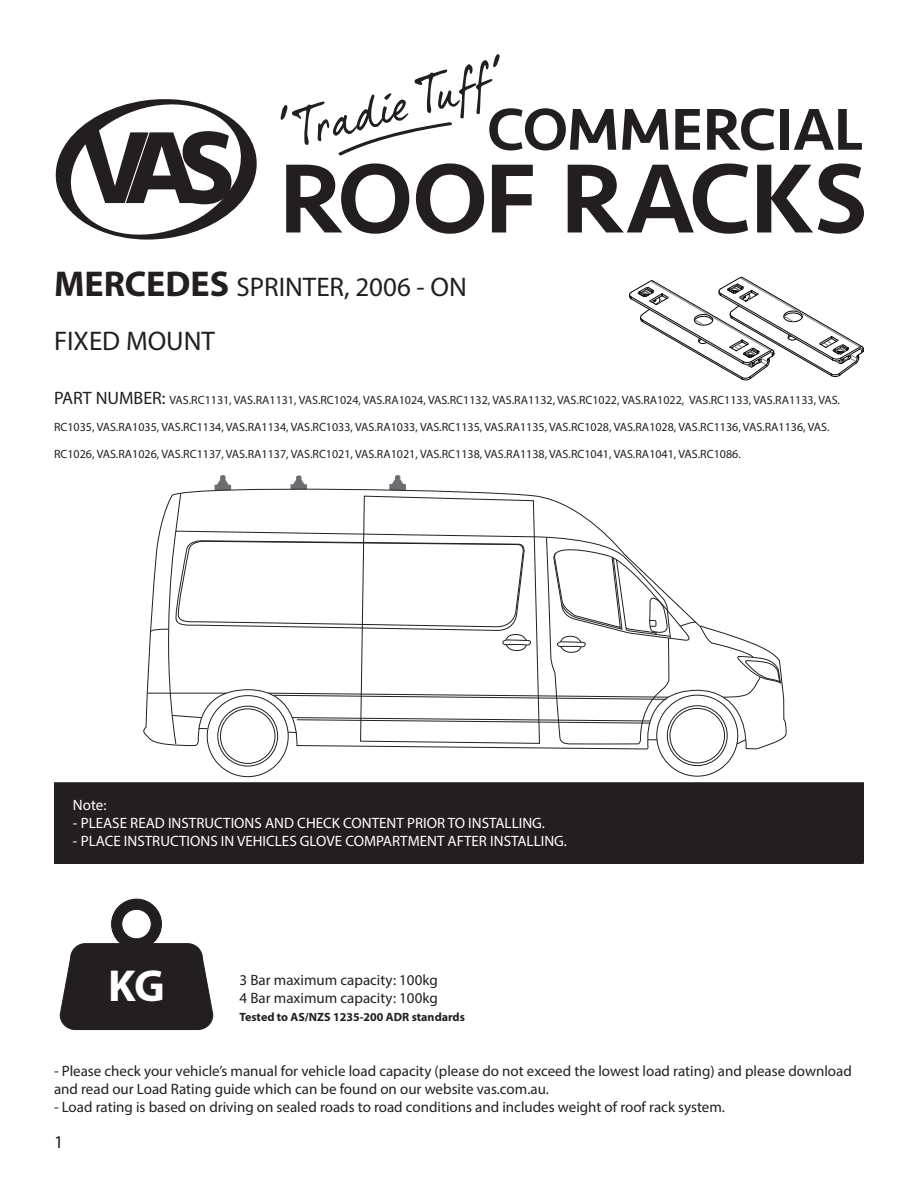
<style>
.page{position:relative;width:918px;height:1188px;background:#fff}
.page>*{position:absolute;margin:0;border:0;box-sizing:border-box;transform-origin:0 0}
.t1{font:700 45px "Myriad Pro";color:#fff}
.t2{font:27px "Myriad Pro";color:#231f20}
.t3{font:18px "Myriad Pro";color:#231f20}
.t4{font:15px/18px "Myriad Pro";color:#231f20}
.t5{font:15px "Myriad Pro";color:#fff}
.t6{font:12px "Myriad Pro";color:#231f20}
.t7{font:700 12px "Myriad Pro";color:#231f20}
.s1{font-weight:700;font-size:36px}
.s2{font-size:18px}
</style>
<div class="page">
<svg style="left:629px;top:277px;width:235px;height:103px"></svg>
<svg style="left:55px;top:99px;width:202px;height:141px"></svg>
<svg style="left:286px;top:163px;width:123px;height:71px"></svg>
<svg style="left:416px;top:163px;width:68px;height:71px"></svg>
<svg style="left:492px;top:165px;width:41px;height:67px"></svg>
<svg style="left:568px;top:163px;width:180px;height:71px"></svg>
<svg style="left:757px;top:163px;width:107px;height:71px"></svg>
<svg style="left:622px;top:109px;width:46px;height:41px"></svg>
<svg style="left:675px;top:109px;width:25px;height:41px"></svg>
<svg style="left:707px;top:108px;width:67px;height:42px"></svg>
<div style="left:780px;top:109px;width:9px;height:41px;background:#231f20"></div>
<svg style="left:794px;top:109px;width:68px;height:41px"></svg>
<svg style="left:281px;top:54px;width:335px;height:102px"></svg>
<svg style="left:217px;top:475px;width:11px;height:9px"></svg>
<svg style="left:293px;top:475px;width:11px;height:9px"></svg>
<svg style="left:392px;top:475px;width:12px;height:9px"></svg>
<svg style="left:143px;top:484px;width:644px;height:293px"></svg>
<svg style="left:360px;top:495px;width:180px;height:36px"></svg>
<svg style="left:159px;top:531px;width:512px;height:7px"></svg>
<hr style="left:147px;top:693px;width:79px;height:1px;background:#231f20">
<svg style="left:175px;top:492px;width:7px;height:40px"></svg>
<svg style="left:148px;top:538px;width:633px;height:223px"></svg>
<div style="left:217px;top:706px;width:61px;height:60px;border:1px solid #231f20;border-radius:50%"></div>
<div style="left:220px;top:709px;width:55px;height:55px;border:1px solid #231f20;border-radius:50%"></div>
<div style="left:667px;top:705px;width:61px;height:61px;border:1px solid #231f20;border-radius:50%"></div>
<div style="left:670px;top:708px;width:55px;height:55px;border:1px solid #231f20;border-radius:50%"></div>
<div style="left:55px;top:783px;width:808px;height:80px;background:#231f20"></div>
<div style="left:54px;top:782px;width:810px;height:82px;border:2px solid #231f20"></div>
<svg style="left:59px;top:943px;width:155px;height:87px"></svg>
<div style="left:112px;top:899px;width:49px;height:50px;background:#231f20;border-radius:50%"></div>
<div style="left:111px;top:899px;width:51px;height:51px;border:1px solid #231f20;border-radius:50%"></div>
<div style="left:122px;top:909px;width:29px;height:30px;background:#fff;border-radius:50%"></div>
<div style="left:121px;top:909px;width:31px;height:30px;border:1px solid #231f20;border-radius:50%"></div>
<p class="t2" style="left:54px;top:271px;width:414px"><span class="s1">MERCEDES</span> SPRINTER, 2006 - ON</p>
<p class="t2" style="left:54px;top:325px;width:162px">FIXED MOUNT</p>
<p class="t6" style="left:54px;top:393px;width:788px"><span class="s2">PART NUMBER:</span> VAS.RC1131, VAS.RA1131, VAS.RC1024, VAS.RA1024, VAS.RC1132, VAS.RA1132, VAS.RC1022, VAS.RA1022, VAS.RC1133, VAS.RA1133, VAS.</p>
<p class="t6" style="left:54px;top:420px;width:777px">RC1035, VAS.RA1035, VAS.RC1134, VAS.RA1134, VAS.RC1033, VAS.RA1033, VAS.RC1135, VAS.RA1135, VAS.RC1028, VAS.RA1028, VAS.RC1136, VAS.RA1136, VAS.</p>
<p class="t6" style="left:54px;top:447px;width:688px">RC1026, VAS.RA1026, VAS.RC1137, VAS.RA1137, VAS.RC1021, VAS.RA1021, VAS.RC1138, VAS.RA1138, VAS.RC1041, VAS.RA1041, VAS.RC1086.</p>
<p class="t5" style="left:73px;top:796px;width:35px">Note:</p>
<p class="t5" style="left:73px;top:814px;width:474px">- PLEASE READ INSTRUCTIONS AND CHECK CONTENT PRIOR TO INSTALLING.</p>
<p class="t5" style="left:73px;top:832px;width:496px">- PLACE INSTRUCTIONS IN VEHICLES GLOVE COMPARTMENT AFTER INSTALLING.</p>
<p class="t1" style="left:108px;top:957px;width:58px">KG</p>
<p class="t4" style="left:240px;top:971px;width:200px">3 Bar maximum capacity: 100kg</p>
<p class="t4" style="left:240px;top:989px;width:200px">4 Bar maximum capacity: 100kg</p>
<p class="t7" style="left:240px;top:1009px;width:227px">Tested to AS/NZS 1235-200 ADR standards</p>
<p class="t4" style="left:54px;top:1062px;width:799px">- Please check your vehicle’s manual for vehicle load capacity (please do not exceed the lowest load rating) and please download and read our Load Rating guide which can be found on our website vas.com.au.</p>
<p class="t4" style="left:54px;top:1098px;width:673px">- Load rating is based on driving on sealed roads to road conditions and includes weight of roof rack system.</p>
<h3 class="t3" style="left:54px;top:1130px;width:11px">1</h3>
</div>
